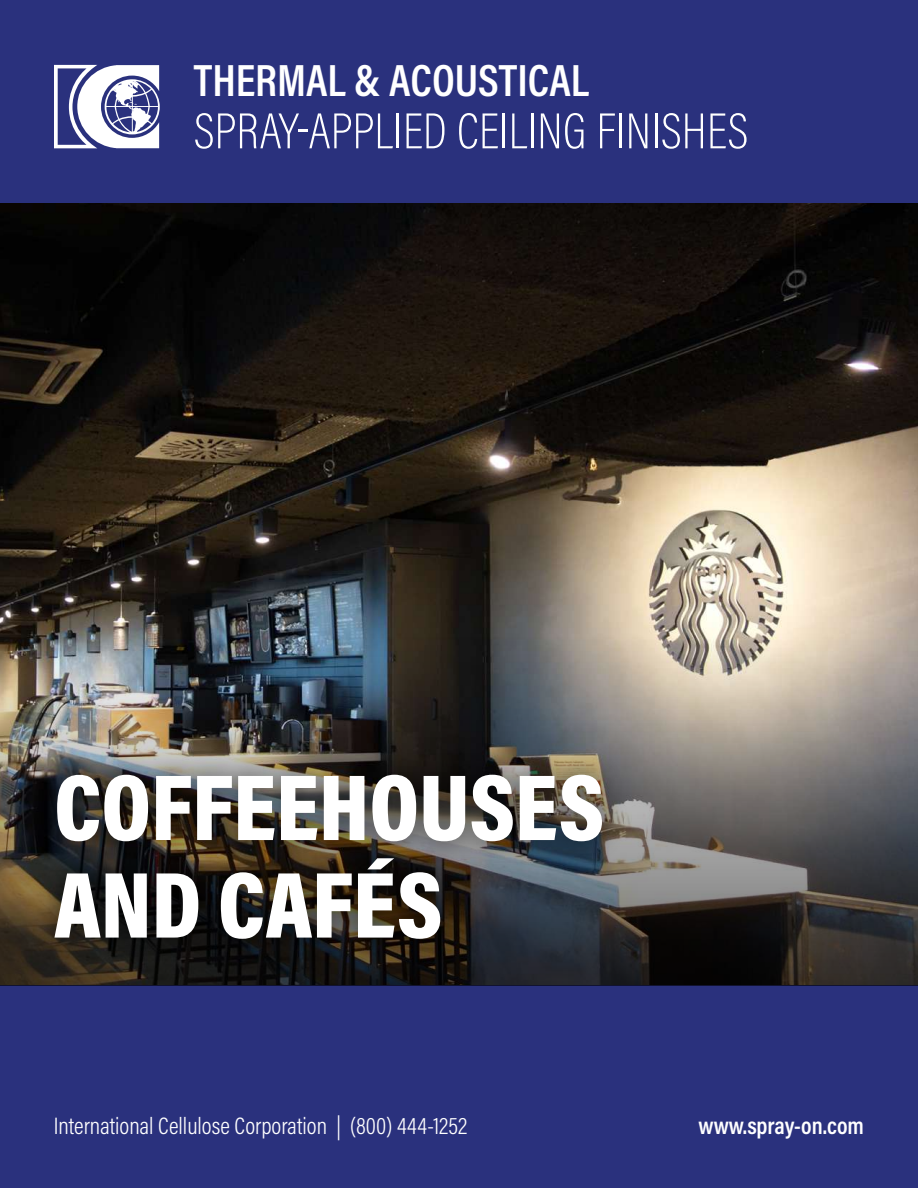
<style>
.page{position:relative;width:918px;height:1188px;background:#2a317d}
.page>*{position:absolute;margin:0;border:0;box-sizing:border-box;transform-origin:0 0}
.t1{font:900 94.95px/97.5px "Acumin Pro Cond";color:#fff}
.t2{font:200 51.15px "Acumin Pro Cond";color:#fff}
.t3{font:600 45.45px "Acumin Pro Cond";color:#fff}
.t4{font:300 24px "Acumin Pro Cond";color:#fff}
.t5{font:600 24px "Acumin Pro Cond";color:#fff}
</style>
<div class="page">
<img style="left:0;top:204px;width:918px;height:386px">
<img style="left:0;top:590px;width:918px;height:395px">
<div style="left:32px;top:751px;width:594px;height:212px;background:#000;opacity:.68"></div>
<svg style="left:54px;top:65px;width:106px;height:83px"></svg>
<h3 class="t3" style="left:194px;top:61px;width:397px">THERMAL &amp; ACOUSTICAL</h3>
<h2 class="t2" style="left:194px;top:101px;width:556px">SPRAY-APPLIED CEILING FINISHES</h2>
<h1 class="t1" style="left:54px;top:759px;width:552px">COFFEEHOUSES<br>AND CAFÉS</h1>
<p class="t4" style="left:54px;top:1115px;width:415px">International Cellulose Corporation | (800) 444-1252</p>
<p class="t5" style="left:699px;top:1115px;width:167px">www.spray-on.com</p>
</div>
